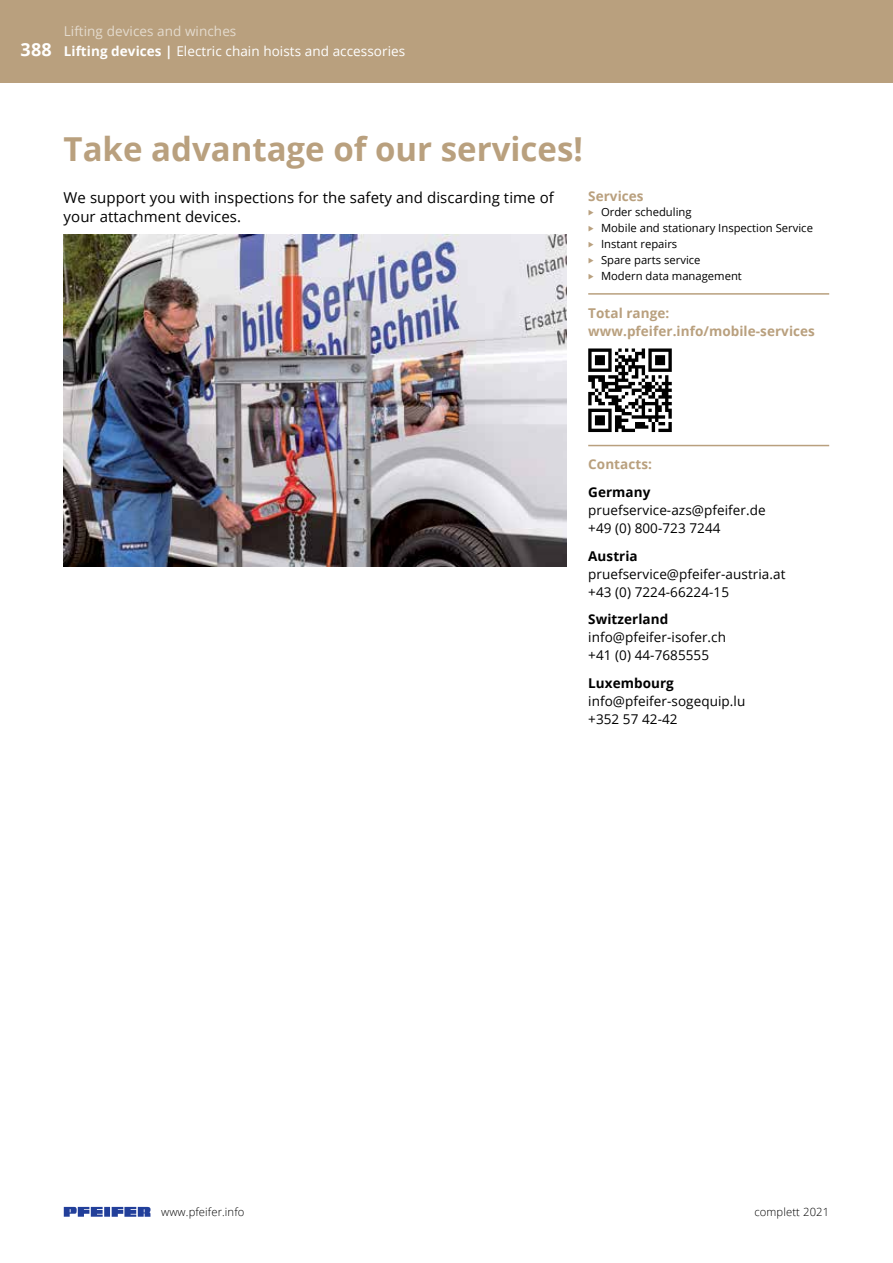
<style>
.page{position:relative;width:893px;height:1263px;background:#fff}
.page>*{position:absolute;margin:0;border:0;box-sizing:border-box;transform-origin:0 0}
.t1{font:700 33px "Open Sans";color:#b9a07e}
.t2{font:700 18px "Open Sans";color:#fff}
.t3{font:15px/19.5px "Open Sans";letter-spacing:.005em;color:#000}
.t4{font:13.5px/18px "Open Sans";letter-spacing:.005em;color:#000}
.t5{font:13.5px/20px "Open Sans";letter-spacing:.005em;color:#fff}
.t6{font:700 13.5px/18px "Open Sans";letter-spacing:.005em;color:#b9a07e}
.t7{font:700 13.5px "Open Sans";letter-spacing:.005em;color:#000}
.t8{font:11.25px/16px "Open Sans";color:#000}
.t9{font:300 11.25px "Open Sans";letter-spacing:.01em;color:#000}
.s1{color:#e4dbce}
.s2{font-weight:700}
</style>
<div class="page">
<img style="left:64px;top:235px;width:502px;height:331px">
<hr style="left:588px;top:293px;width:241px;height:2px;background:#b9a07e">
<hr style="left:588px;top:445px;width:241px;height:1px;background:#b9a07e">
<svg style="left:588px;top:348px;width:84px;height:84px"></svg>
<div style="left:0;top:0;width:893px;height:83px;background:#b9a07e"></div>
<svg style="left:64px;top:1207px;width:87px;height:10px"></svg>
<h2 class="t2" style="left:21px;top:37px;width:33px">388</h2>
<p class="t5" style="left:64px;top:21px;width:343px"><span class="s1">Lifting devices and winches<br></span><span class="s2">Lifting devices |</span> Electric chain hoists and accessories</p>
<h1 class="t1" style="left:64px;top:126px;width:521px">Take advantage of our services!</h1>
<p class="t3" style="left:64px;top:187px;width:492px">We support you with inspections for the safety and discarding time of your attachment devices.</p>
<p class="t6" style="left:588px;top:187px;width:57px">Services</p>
<p class="t8" style="left:601px;top:204px;width:213px">Order scheduling<br>Mobile and stationary Inspection Service<br>Instant repairs<br>Spare parts service<br>Modern data management</p>
<p class="t6" style="left:588px;top:303px;width:228px">Total range: www.pfeifer.info/mobile-services</p>
<p class="t6" style="left:588px;top:455px;width:65px">Contacts:</p>
<p class="t7" style="left:588px;top:482px;width:64px">Germany</p>
<p class="t4" style="left:588px;top:501px;width:179px">pruefservice-azs@pfeifer.de +49 (0) 800-723 7244</p>
<p class="t7" style="left:588px;top:546px;width:51px">Austria</p>
<p class="t4" style="left:588px;top:564px;width:199px">pruefservice@pfeifer-austria.at +43 (0) 7224-66224-15</p>
<p class="t7" style="left:588px;top:610px;width:82px">Switzerland</p>
<p class="t4" style="left:588px;top:628px;width:139px">info@pfeifer-isofer.ch +41 (0) 44-7685555</p>
<p class="t7" style="left:588px;top:673px;width:87px">Luxembourg</p>
<p class="t4" style="left:588px;top:691px;width:159px">info@pfeifer-sogequip.lu +352 57 42-42</p>
<p class="t9" style="left:161px;top:1204px;width:85px">www.pfeifer.info</p>
<p class="t9" style="left:754px;top:1204px;width:76px">complett 2021</p>
</div>
